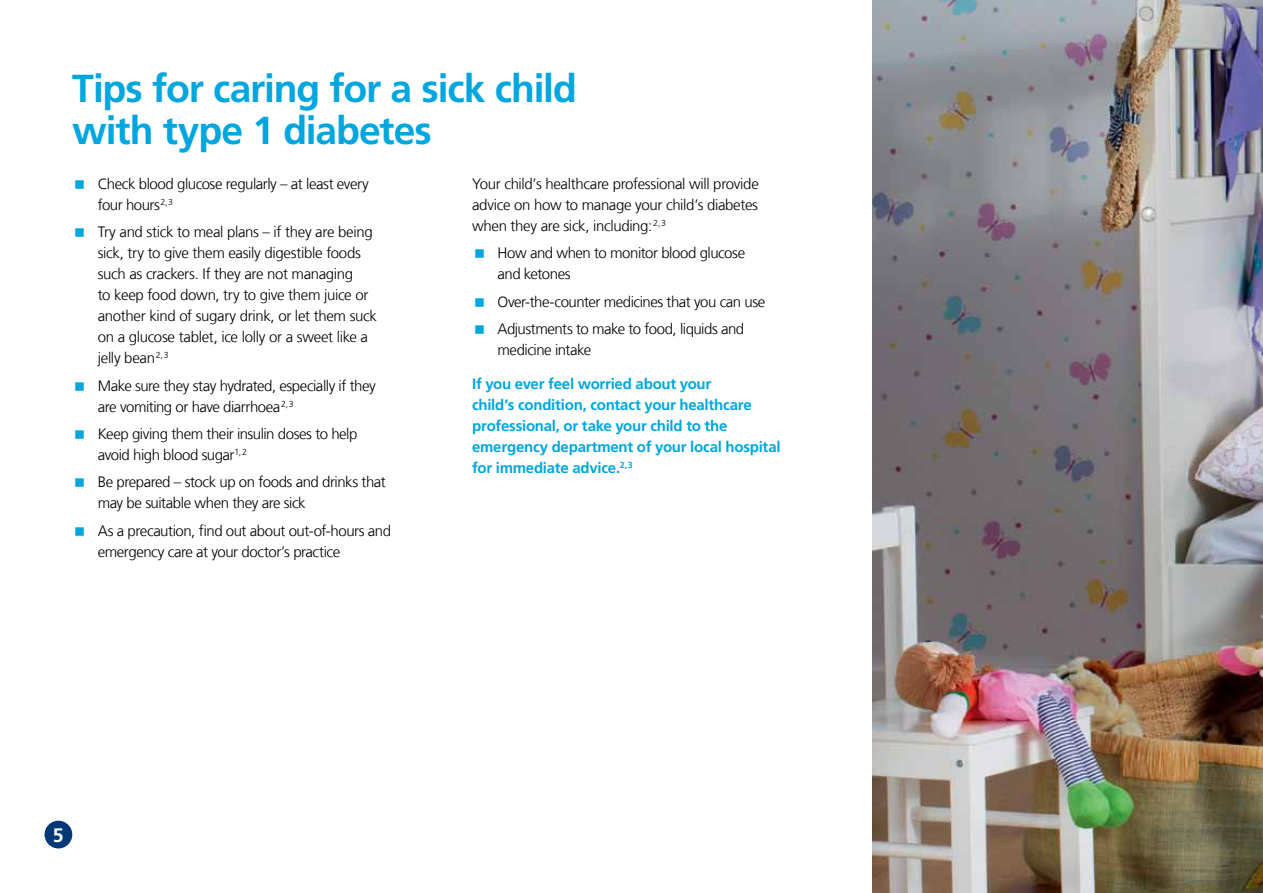
<style>
.page{position:relative;width:1263px;height:893px;background:#fff}
.page>*{position:absolute;margin:0;border:0;box-sizing:border-box;transform-origin:0 0}
.t1{font:700 39px/42px "Frutiger LT Com";letter-spacing:-.03em;color:#00a6de}
.t2{font:700 19.5px "Frutiger LT Com";color:#fff}
.t3{font:300 15px/21px "Frutiger LT Com";letter-spacing:-.03em;color:#000}
.t4{font:700 15px/21px "Frutiger LT Com";letter-spacing:-.015em;color:#00a6de}
</style>
<div class="page">
<img style="left:872px;top:0;width:391px;height:893px">
<div style="left:45px;top:821px;width:27px;height:27px;background:#003878;border-radius:50%"></div>
<h1 class="t1" style="left:72px;top:67px;width:506px">Tips for caring for a sick child with type 1 diabetes</h1>
<p class="t3" style="left:98px;top:173px;width:272px">Check blood glucose regularly – at least every four hours<sup>2,3</sup></p>
<p class="t3" style="left:98px;top:222px;width:281px">Try and stick to meal plans – if they are being sick, try to give them easily digestible foods such as crackers. If they are not managing<br>to keep food down, try to give them juice or another kind of sugary drink, or let them suck on a glucose tablet, ice lolly or a sweet like a jelly bean<sup>2,3</sup></p>
<p class="t3" style="left:98px;top:375px;width:279px">Make sure they stay hydrated, especially if they are vomiting or have diarrhoea<sup>2,3</sup></p>
<p class="t3" style="left:98px;top:423px;width:261px">Keep giving them their insulin doses to help avoid high blood sugar<sup>1,2</sup></p>
<p class="t3" style="left:98px;top:472px;width:289px">Be prepared – stock up on foods and drinks that may be suitable when they are sick</p>
<p class="t3" style="left:98px;top:520px;width:295px">As a precaution, find out about out-of-hours and emergency care at your doctor’s practice</p>
<p class="t3" style="left:472px;top:173px;width:288px;text-align:justify">Your child’s healthcare professional will provide advice on how to manage your child’s diabetes when they are sick, including:<sup>2,3</sup></p>
<p class="t3" style="left:497px;top:243px;width:249px">How and when to monitor blood glucose and ketones</p>
<p class="t3" style="left:497px;top:288px;width:269px;line-height:27.3px">Over-the-counter medicines that you can use<br>Adjustments to make to food, liquids and</p>
<p class="t3" style="left:497px;top:339px;width:95px">medicine intake</p>
<p class="t4" style="left:472px;top:373px;width:310px">If you ever feel worried about your<br>child’s condition, contact your healthcare professional, or take your child to the emergency department of your local hospital for immediate advice.<sup>2,3</sup></p>
<h2 class="t2" style="left:53px;top:823px;width:12px">5</h2>
</div>
